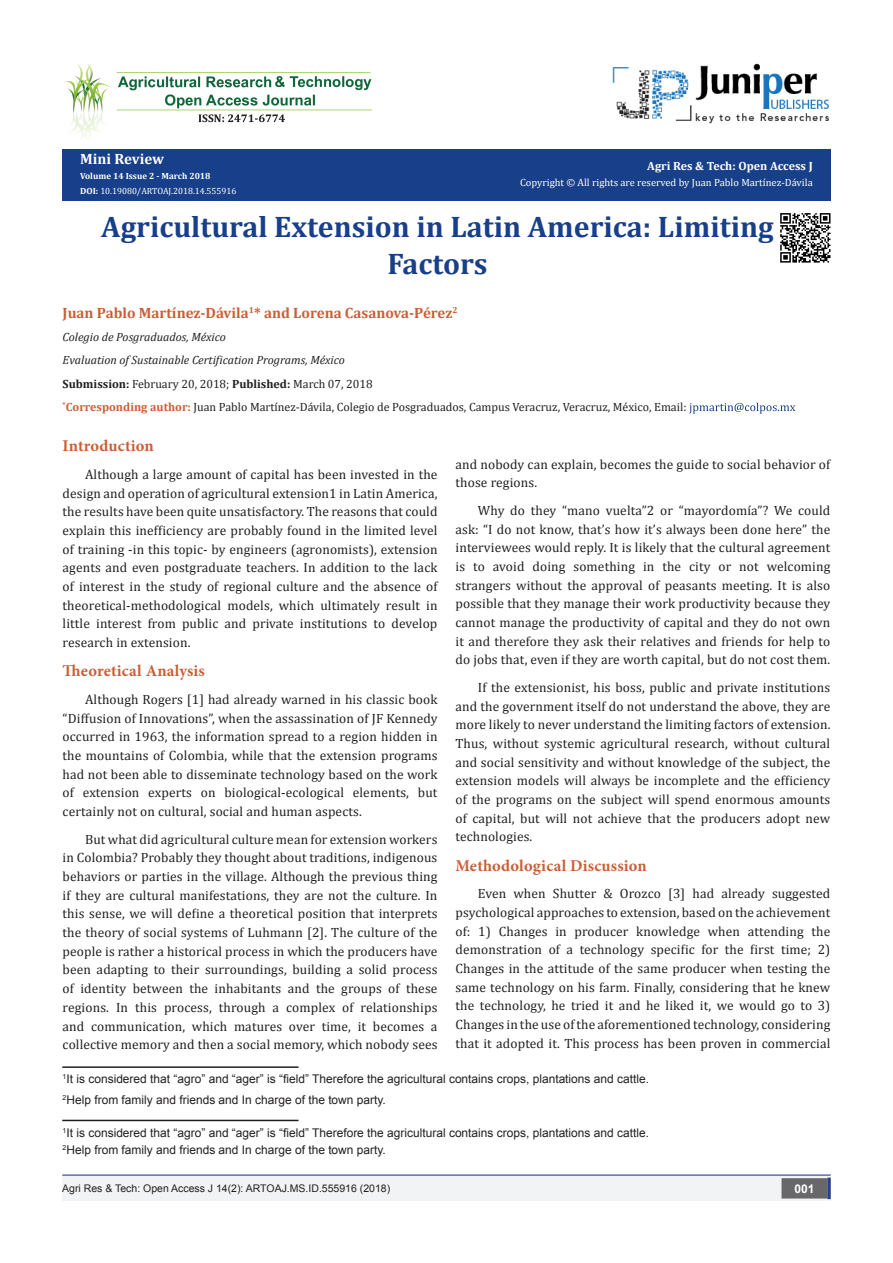
<style>
.page{position:relative;width:893px;height:1263px;background:#fff}
.page>*{position:absolute;margin:0;border:0;box-sizing:border-box;transform-origin:0 0}
.t1{font:700 29.85px/37.3px "Cambria";color:#183f89;text-align:center}
.t2{font:700 16.5px "Minion Pro";letter-spacing:.01em;color:#ca5f37}
.t3{font:700 15px "Cambria";color:#ca5f37}
.t4{font:700 15px "Cambria";color:#fffefc}
.t5{font:13.5px/18.8px "Cambria";letter-spacing:.01em;color:#231f20;text-align:justify}
.t6{font:12px "Arial";color:#231f20}
.t7{font:12px "Cambria";color:#231f20}
.t8{font:italic 12px "Cambria";color:#231f20}
.t9{font:700 12px "Cambria";color:#fffefc}
.t10{font:700 12px "Arial";color:#fff}
.t11{font:10.5px "Cambria";color:#fffefc}
.t12{font:10.5px "Arial";color:#231f20}
.t13{font:9px "Cambria";color:#fff}
.t14{font:700 9px "Cambria";color:#fffefc}
.s1{font-weight:700}
.s2{font-weight:700;color:#ca5f37}
</style>
<div class="page">
<svg style="left:689px;top:403px;width:106px;height:11px"></svg>
<div style="left:62px;top:1176px;width:441px;height:25px;background:#f2f3f4"></div>
<div style="left:503px;top:1176px;width:328px;height:25px;background:#f2f3f4"></div>
<div style="left:782px;top:1179px;width:45px;height:19px;background:#68676a"></div>
<div style="left:781px;top:1178px;width:46px;height:20px;border:2px solid #68676a"></div>
<svg style="left:827px;top:1178px;width:4px;height:21px"></svg>
<img style="left:612px;top:63px;width:217px;height:61px">
<img style="left:64px;top:64px;width:308px;height:75px">
<div style="left:62px;top:149px;width:769px;height:52px;background:#183f89"></div>
<hr style="left:62px;top:1174px;width:769px;height:2px;background:#253f8e">
<hr style="left:62px;top:1066px;width:237px;height:2px;background:#231f20">
<hr style="left:62px;top:1120px;width:237px;height:1px;background:#231f20">
<img style="left:780px;top:213px;width:51px;height:50px">
<p class="t4" style="left:80px;top:148px;width:85px">Mini Review</p>
<p class="t14" style="left:80px;top:170px;width:132px">Volume 14 Issue 2 - March 2018</p>
<p class="t13" style="left:80px;top:186px;width:158px"><span class="s1">DOI:</span> 10.19080/ARTOAJ.2018.14.555916</p>
<p class="t9" style="left:647px;top:158px;width:167px">Agri Res &amp; Tech: Open Access J</p>
<p class="t11" style="left:520px;top:176px;width:294px">Copyright © All rights are reserved by Juan Pablo Martínez-Dávila</p>
<p class="t1" style="left:101px;top:207px;width:674px">Agricultural Extension in Latin America: Limiting<br>Factors</p>
<p class="t3" style="left:63px;top:302px;width:397px">Juan Pablo Martínez-Dávila<sup>1</sup>* and Lorena Casanova-Pérez<sup>2</sup></p>
<p class="t8" style="left:63px;top:329px;width:165px">Colegio de Posgraduados, México</p>
<p class="t8" style="left:63px;top:352px;width:284px">Evaluation of Sustainable Certification Programs, México</p>
<p class="t7" style="left:63px;top:377px;width:312px"><span class="s1">Submission:</span> February 20, 2018; <span class="s1">Published:</span> March 07, 2018</p>
<p class="t7" style="left:63px;top:400px;width:625px"><sup>*</sup><span class="s2">Corresponding author:</span> Juan Pablo Martínez-Dávila, Colegio de Posgraduados, Campus Veracruz, Veracruz, México, Email:</p>
<p class="t2" style="left:63px;top:434px;width:93px">Introduction</p>
<p class="t5" style="left:63px;top:465px;width:376px;text-indent:22px">Although a large amount of capital has been invested in the design and operation of agricultural extension1 in Latin America, the results have been quite unsatisfactory. The reasons that could explain this inefficiency are probably found in the limited level of training -in this topic- by engineers (agronomists), extension agents and even postgraduate teachers. In addition to the lack of interest in the study of regional culture and the absence of theoretical-methodological models, which ultimately result in little interest from public and private institutions to develop research in extension.</p>
<p class="t2" style="left:63px;top:659px;width:144px">Theoretical Analysis</p>
<p class="t5" style="left:63px;top:690px;width:376px;text-indent:22px">Although Rogers [1] had already warned in his classic book “Diffusion of Innovations”, when the assassination of JF Kennedy occurred in 1963, the information spread to a region hidden in the mountains of Colombia, while that the extension programs had not been able to disseminate technology based on the work of extension experts on biological-ecological elements, but certainly not on cultural, social and human aspects.</p>
<p class="t5" style="left:63px;top:830px;width:376px;text-indent:22px">But what did agricultural culture mean for extension workers in Colombia? Probably they thought about traditions, indigenous behaviors or parties in the village. Although the previous thing if they are cultural manifestations, they are not the culture. In this sense, we will define a theoretical position that interprets the theory of social systems of Luhmann [2]. The culture of the people is rather a historical process in which the producers have been adapting to their surroundings, building a solid process of identity between the inhabitants and the groups of these regions. In this process, through a complex of relationships and communication, which matures over time, it becomes a collective memory and then a social memory, which nobody sees</p>
<p class="t5" style="left:455px;top:454px;width:376px">and nobody can explain, becomes the guide to social behavior of those regions.</p>
<p class="t5" style="left:455px;top:501px;width:376px;text-indent:22px">Why do they “mano vuelta”2 or “mayordomía”? We could ask: “I do not know, that’s how it’s always been done here” the interviewees would reply. It is likely that the cultural agreement is to avoid doing something in the city or not welcoming strangers without the approval of peasants meeting. It is also possible that they manage their work productivity because they cannot manage the productivity of capital and they do not own it and therefore they ask their relatives and friends for help to do jobs that, even if they are worth capital, but do not cost them.</p>
<p class="t5" style="left:455px;top:678px;width:376px;text-indent:22px">If the extensionist, his boss, public and private institutions and the government itself do not understand the above, they are more likely to never understand the limiting factors of extension.<br>Thus, without systemic agricultural research, without cultural and social sensitivity and without knowledge of the subject, the extension models will always be incomplete and the efficiency of the programs on the subject will spend enormous amounts of capital, but will not achieve that the producers adopt new technologies.</p>
<p class="t2" style="left:455px;top:854px;width:193px">Methodological Discussion</p>
<p class="t5" style="left:455px;top:884px;width:376px;text-indent:22px">Even when Shutter &amp; Orozco [3] had already suggested psychological approaches to extension, based on the achievement of: 1) Changes in producer knowledge when attending the demonstration of a technology specific for the first time; 2)<br>Changes in the attitude of the same producer when testing the same technology on his farm. Finally, considering that he knew the technology, he tried it and he liked it, we would go to 3)<br>Changes in the use of the aforementioned technology, considering that it adopted it. This process has been proven in commercial</p>
<p class="t6" style="left:63px;top:1071px;width:588px"><sup>1</sup>It is considered that “agro” and “ager” is “field” Therefore the agricultural contains crops, plantations and cattle.</p>
<p class="t6" style="left:63px;top:1091px;width:325px"><sup>2</sup>Help from family and friends and In charge of the town party.</p>
<p class="t6" style="left:63px;top:1124px;width:588px"><sup>1</sup>It is considered that “agro” and “ager” is “field” Therefore the agricultural contains crops, plantations and cattle.</p>
<p class="t6" style="left:63px;top:1142px;width:325px"><sup>2</sup>Help from family and friends and In charge of the town party.</p>
<p class="t12" style="left:62px;top:1182px;width:329px">Agri Res &amp; Tech: Open Access J 14(2): ARTOAJ.MS.ID.555916 (2018)</p>
<p class="t10" style="left:794px;top:1180px;width:22px">001</p>
</div>
